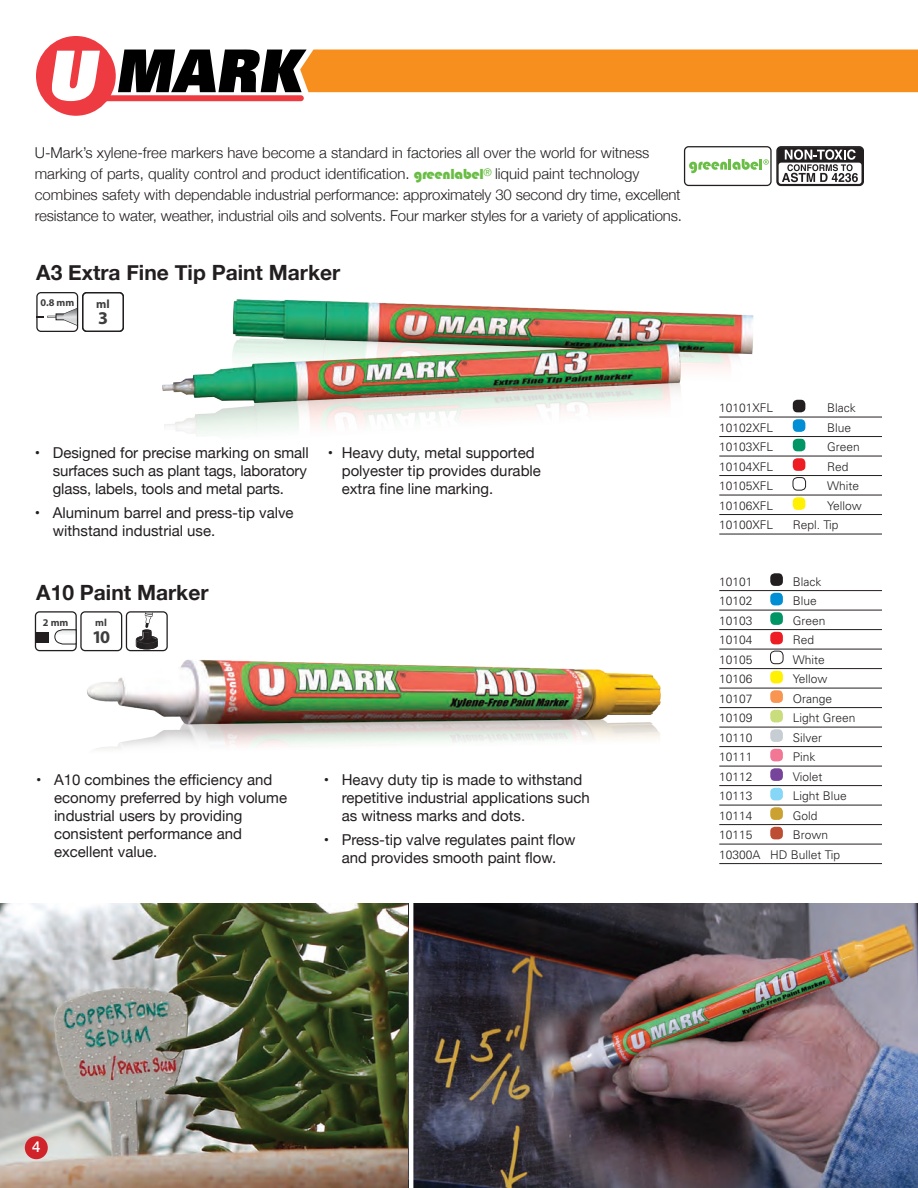
<style>
.page{position:relative;width:918px;height:1188px;background:#fff}
.page>*{position:absolute;margin:0;border:0;box-sizing:border-box;transform-origin:0 0}
.product_title{font:700 21px "Helvetica Neue";color:#231f20}
.t1{font:700 18px "Myriad Pro";color:#3e3e3f}
.product_bullet_point{font:15px/18px "Helvetica Neue";color:#231f20}
.Cat-a-gories{font:300 15px/21px "Helvetica Neue";color:#231f20}
.page_numbers_in_dots{font:500 15px "Helvetica Neue";color:#fff}
.t2{font:300 12px "Univers";color:#231f20}
.t3{font:700 12px "Myriad Pro";color:#3e3e3f}
.t4{font:700 10.35px "Myriad Pro";color:#3e3e3f}
.s1{font-family:"Bauhaus 93";font-weight:400;color:#69bd45}
</style>
<div class="page">
<img style="left:0;top:904px;width:918px;height:284px">
<hr style="left:409px;top:900px;width:4px;height:288px;background:#fff">
<hr style="left:719px;top:417px;width:163px;height:1px;background:#231f20">
<hr style="left:719px;top:436px;width:163px;height:1px;background:#231f20">
<hr style="left:719px;top:456px;width:163px;height:1px;background:#231f20">
<hr style="left:719px;top:475px;width:163px;height:1px;background:#231f20">
<hr style="left:719px;top:495px;width:163px;height:1px;background:#231f20">
<hr style="left:719px;top:514px;width:163px;height:1px;background:#231f20">
<hr style="left:719px;top:534px;width:163px;height:1px;background:#231f20">
<div style="left:793px;top:400px;width:12px;height:12px;background:#231f20;border-radius:4px"></div>
<div style="left:793px;top:419px;width:12px;height:13px;background:#008ed4;border-radius:4px"></div>
<div style="left:793px;top:439px;width:12px;height:12px;background:#009565;border-radius:4px"></div>
<div style="left:793px;top:458px;width:12px;height:13px;background:#ee1d23;border-radius:4px"></div>
<div style="left:793px;top:477px;width:13px;height:13px;border:1px solid #231f20;border-radius:4px"></div>
<div style="left:793px;top:497px;width:12px;height:13px;background:#fff101;border-radius:4px"></div>
<hr style="left:719px;top:590px;width:163px;height:1px;background:#231f20">
<hr style="left:719px;top:610px;width:163px;height:1px;background:#231f20">
<hr style="left:719px;top:629px;width:163px;height:1px;background:#231f20">
<hr style="left:719px;top:649px;width:163px;height:1px;background:#231f20">
<hr style="left:719px;top:668px;width:163px;height:1px;background:#231f20">
<hr style="left:719px;top:688px;width:163px;height:1px;background:#231f20">
<hr style="left:719px;top:707px;width:163px;height:1px;background:#231f20">
<hr style="left:719px;top:727px;width:163px;height:1px;background:#231f20">
<hr style="left:719px;top:746px;width:163px;height:1px;background:#231f20">
<hr style="left:719px;top:766px;width:163px;height:1px;background:#231f20">
<hr style="left:719px;top:785px;width:163px;height:1px;background:#231f20">
<hr style="left:719px;top:805px;width:163px;height:1px;background:#231f20">
<hr style="left:719px;top:824px;width:163px;height:1px;background:#231f20">
<hr style="left:719px;top:844px;width:163px;height:1px;background:#231f20">
<hr style="left:719px;top:863px;width:163px;height:1px;background:#231f20">
<div style="left:770px;top:573px;width:13px;height:13px;background:#231f20;border-radius:4px"></div>
<div style="left:770px;top:593px;width:13px;height:12px;background:#008ed4;border-radius:4px"></div>
<div style="left:770px;top:612px;width:13px;height:13px;background:#009565;border-radius:4px"></div>
<div style="left:770px;top:632px;width:13px;height:12px;background:#ee1d23;border-radius:4px"></div>
<div style="left:770px;top:651px;width:13px;height:13px;border:1px solid #231f20;border-radius:4px"></div>
<div style="left:770px;top:671px;width:13px;height:12px;background:#fff101;border-radius:4px"></div>
<div style="left:770px;top:690px;width:13px;height:13px;background:#f79551;border-radius:4px"></div>
<div style="left:770px;top:710px;width:13px;height:12px;background:#c9dd7d;border-radius:4px"></div>
<div style="left:770px;top:729px;width:13px;height:13px;background:#c6ced4;border-radius:4px"></div>
<div style="left:770px;top:749px;width:13px;height:12px;background:#f27794;border-radius:4px"></div>
<div style="left:770px;top:768px;width:13px;height:13px;background:#76449a;border-radius:4px"></div>
<div style="left:770px;top:788px;width:13px;height:12px;background:#86d6f7;border-radius:4px"></div>
<div style="left:770px;top:807px;width:13px;height:13px;background:#cba131;border-radius:4px"></div>
<div style="left:770px;top:827px;width:13px;height:12px;background:#bd4e33;border-radius:4px"></div>
<img style="left:162px;top:299px;width:609px;height:158px">
<img style="left:84px;top:649px;width:577px;height:100px">
<div style="left:684px;top:146px;width:88px;height:40px;border:1px solid #231f20;border-radius:4px"></div>
<svg style="left:689px;top:159px;width:80px;height:14px"></svg>
<div style="left:776px;top:146px;width:88px;height:40px;border:1px solid #231f20;border-radius:4px"></div>
<div style="left:777px;top:147px;width:86px;height:38px;background:#231f20;border-radius:3px"></div>
<div style="left:779px;top:163px;width:83px;height:21px;background:#fff;border-radius:3px"></div>
<svg style="left:782px;top:149px;width:76px;height:33px"></svg>
<div style="left:35px;top:611px;width:42px;height:40px;border:1px solid #231f20;border-radius:4px"></div>
<div style="left:80px;top:611px;width:42px;height:40px;border:1px solid #231f20;border-radius:4px"></div>
<div style="left:126px;top:611px;width:42px;height:40px;border:1px solid #231f20;border-radius:4px"></div>
<svg style="left:136px;top:612px;width:22px;height:37px"></svg>
<div style="left:35px;top:632px;width:14px;height:11px;background:#231f20"></div>
<svg style="left:54px;top:629px;width:23px;height:16px"></svg>
<div style="left:82px;top:292px;width:42px;height:40px;border:1px solid #231f20;border-radius:4px"></div>
<svg style="left:36px;top:292px;width:42px;height:40px"></svg>
<div style="left:93px;top:95px;width:211px;height:6px;background:#ee3a41;border-radius:3px"></div>
<div style="left:36px;top:36px;width:80px;height:80px;background:#ee3a41;border-radius:50%"></div>
<svg style="left:52px;top:51px;width:48px;height:50px"></svg>
<svg style="left:118px;top:49px;width:800px;height:43px;background:#ce812c"></svg>
<div style="left:25px;top:1136px;width:23px;height:23px;background:#d1232a;border-radius:50%"></div>
<p class="Cat-a-gories" style="left:35px;top:142px;width:649px">U-Mark’s xylene-free markers have become a standard in factories all over the world for witness marking of parts, quality control and product identification. <span class="s1">greenlabel</span><sup>®</sup> liquid paint technology combines safety with dependable industrial performance: approximately 30 second dry time, excellent resistance to water, weather, industrial oils and solvents. Four marker styles for a variety of applications.</p>
<p class="product_title" style="left:36px;top:256px;width:306px">A3 Extra Fine Tip Paint Marker</p>
<p class="t4" style="left:40px;top:296px;width:35px">0.8 mm</p>
<p class="t3" style="left:96px;top:296px;width:15px">ml</p>
<p class="t1" style="left:98px;top:307px;width:11px">3</p>
<p class="product_bullet_point" style="left:53px;top:444px;width:257px;text-indent:-18px">• Designed for precise marking on small surfaces such as plant tags, laboratory glass, labels, tools and metal parts.</p>
<p class="product_bullet_point" style="left:53px;top:504px;width:242px;text-indent:-18px">• Aluminum barrel and press-tip valve withstand industrial use.</p>
<p class="product_title" style="left:36px;top:576px;width:174px">A10 Paint Marker</p>
<p class="t4" style="left:43px;top:616px;width:27px">2 mm</p>
<p class="t4" style="left:95px;top:616px;width:13px">ml</p>
<p class="t1" style="left:92px;top:625px;width:20px">10</p>
<p class="product_bullet_point" style="left:342px;top:444px;width:201px;text-indent:-14px">• Heavy duty, metal supported polyester tip provides durable extra fine line marking.</p>
<p class="product_bullet_point" style="left:54px;top:771px;width:235px;text-indent:-18px">• A10 combines the efficiency and economy preferred by high volume industrial users by providing consistent performance and excellent value.</p>
<p class="product_bullet_point" style="left:342px;top:771px;width:250px;text-indent:-18px">• Heavy duty tip is made to withstand repetitive industrial applications such as witness marks and dots.</p>
<p class="product_bullet_point" style="left:324px;top:831px;width:253px;text-align:center">• Press-tip valve regulates paint flow and provides smooth paint flow.</p>
<p class="t2" style="left:719px;top:401px;width:56px">10101XFL</p>
<p class="t2" style="left:827px;top:401px;width:30px">Black</p>
<p class="t2" style="left:719px;top:420px;width:56px">10102XFL</p>
<p class="t2" style="left:827px;top:420px;width:26px">Blue</p>
<p class="t2" style="left:719px;top:440px;width:56px">10103XFL</p>
<p class="t2" style="left:827px;top:440px;width:34px">Green</p>
<p class="t2" style="left:719px;top:459px;width:56px">10104XFL</p>
<p class="t2" style="left:827px;top:459px;width:23px">Red</p>
<p class="t2" style="left:719px;top:479px;width:56px">10105XFL</p>
<p class="t2" style="left:827px;top:479px;width:34px">White</p>
<p class="t2" style="left:719px;top:498px;width:56px">10106XFL</p>
<p class="t2" style="left:827px;top:498px;width:36px">Yellow</p>
<p class="t2" style="left:719px;top:518px;width:56px">10100XFL</p>
<p class="t2" style="left:793px;top:518px;width:47px">Repl. Tip</p>
<p class="t2" style="left:719px;top:574px;width:35px">10101</p>
<p class="t2" style="left:793px;top:574px;width:30px">Black</p>
<p class="t2" style="left:719px;top:594px;width:35px">10102</p>
<p class="t2" style="left:793px;top:594px;width:26px">Blue</p>
<p class="t2" style="left:719px;top:613px;width:35px">10103</p>
<p class="t2" style="left:793px;top:613px;width:34px">Green</p>
<p class="t2" style="left:719px;top:633px;width:35px">10104</p>
<p class="t2" style="left:793px;top:633px;width:23px">Red</p>
<p class="t2" style="left:719px;top:652px;width:35px">10105</p>
<p class="t2" style="left:793px;top:652px;width:34px">White</p>
<p class="t2" style="left:719px;top:672px;width:35px">10106</p>
<p class="t2" style="left:793px;top:672px;width:36px">Yellow</p>
<p class="t2" style="left:719px;top:691px;width:35px">10107</p>
<p class="t2" style="left:793px;top:691px;width:41px">Orange</p>
<p class="t2" style="left:719px;top:711px;width:35px">10109</p>
<p class="t2" style="left:793px;top:711px;width:64px">Light Green</p>
<p class="t2" style="left:719px;top:730px;width:35px">10110</p>
<p class="t2" style="left:793px;top:730px;width:31px">Silver</p>
<p class="t2" style="left:719px;top:750px;width:35px">10111</p>
<p class="t2" style="left:793px;top:750px;width:24px">Pink</p>
<p class="t2" style="left:719px;top:769px;width:35px">10112</p>
<p class="t2" style="left:793px;top:769px;width:31px">Violet</p>
<p class="t2" style="left:719px;top:789px;width:35px">10113</p>
<p class="t2" style="left:793px;top:789px;width:56px">Light Blue</p>
<p class="t2" style="left:719px;top:808px;width:35px">10114</p>
<p class="t2" style="left:793px;top:808px;width:26px">Gold</p>
<p class="t2" style="left:719px;top:828px;width:35px">10115</p>
<p class="t2" style="left:793px;top:828px;width:37px">Brown</p>
<p class="t2" style="left:719px;top:847px;width:122px">10300A HD Bullet Tip</p>
<p class="page_numbers_in_dots" style="left:32px;top:1135px;width:10px">4</p>
</div>
